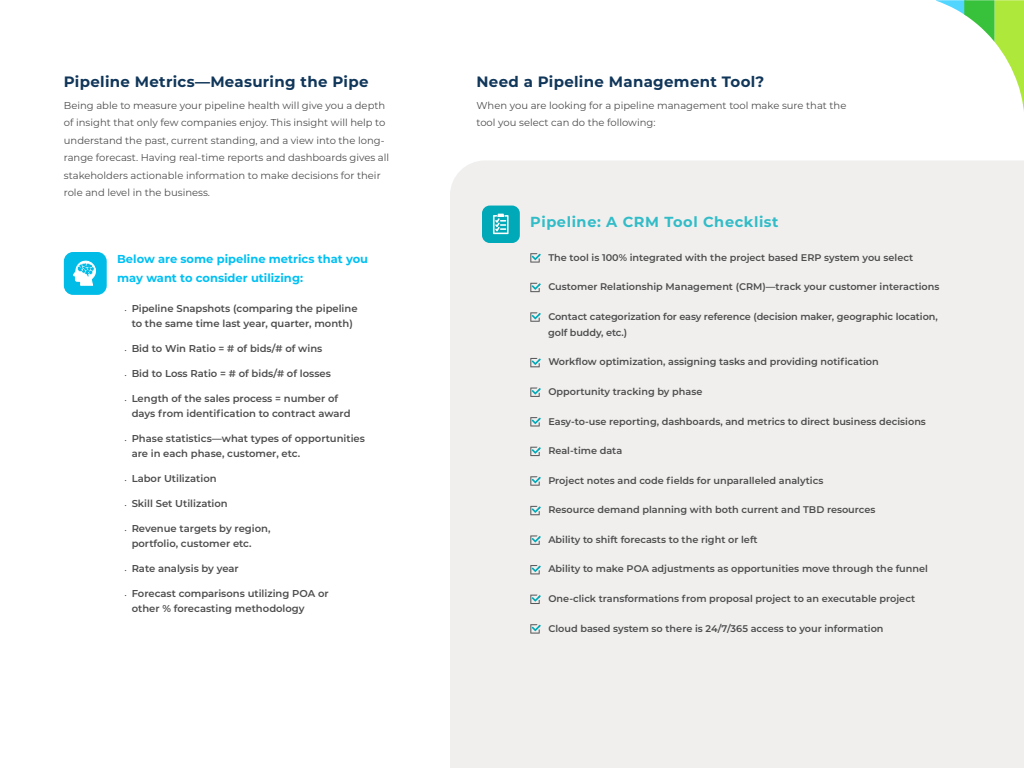
<style>
.page{position:relative;width:1024px;height:768px;background:#fff}
.page>*{position:absolute;margin:0;border:0;box-sizing:border-box;transform-origin:0 0}
.t1{font:700 15px "Montserrat";letter-spacing:.02em;color:#10365a}
.t2{font:700 14.55px "Montserrat";letter-spacing:.04em;color:#32bcc8}
.t3{font:700 11.5px/19px "Montserrat";color:#00c0f3}
.t4{font:600 10px/15px "Montserrat";color:#4d4d4d}
.t5{font:10px/17.5px "Montserrat";color:#4d4d4d}
.t6{font:600 9.7px/16px "Montserrat";color:#4d4d4d}
.s1{font-size:5.25px;color:#333}
</style>
<div class="page">
<svg style="left:936px;top:0;width:88px;height:112px"></svg>
<div style="left:450px;top:161px;width:574px;height:607px;background:#f0efee"></div>
<svg style="left:530px;top:253px;width:11px;height:10px"></svg>
<svg style="left:530px;top:283px;width:11px;height:9px"></svg>
<svg style="left:530px;top:312px;width:11px;height:10px"></svg>
<svg style="left:530px;top:358px;width:11px;height:9px"></svg>
<svg style="left:530px;top:388px;width:11px;height:9px"></svg>
<svg style="left:530px;top:417px;width:11px;height:10px"></svg>
<svg style="left:530px;top:447px;width:11px;height:9px"></svg>
<svg style="left:530px;top:476px;width:11px;height:10px"></svg>
<svg style="left:530px;top:506px;width:11px;height:9px"></svg>
<svg style="left:530px;top:535px;width:11px;height:10px"></svg>
<svg style="left:530px;top:565px;width:11px;height:9px"></svg>
<svg style="left:530px;top:595px;width:11px;height:9px"></svg>
<svg style="left:530px;top:624px;width:11px;height:10px"></svg>
<div style="left:64px;top:252px;width:43px;height:43px;background:#00bce7;border-radius:9px"></div>
<svg style="left:73px;top:260px;width:23px;height:26px"></svg>
<div style="left:482px;top:206px;width:38px;height:37px;background:#00a9b7;border-radius:8px"></div>
<svg style="left:493px;top:214px;width:16px;height:20px"></svg>
<h1 class="t1" style="left:64px;top:70px;width:306px">Pipeline Metrics—Measuring the Pipe</h1>
<p class="t5" style="left:64px;top:96px;width:327px">Being able to measure your pipeline health will give you a depth of insight that only few companies enjoy. This insight will help to understand the past, current standing, and a view into the long&shy;range forecast. Having real-time reports and dashboards gives all stakeholders actionable information to make decisions for their role and level in the business.</p>
<p class="t3" style="left:117px;top:249px;width:253px">Below are some pipeline metrics that you may want to consider utilizing:</p>
<p class="t4" style="left:125px;top:301px;width:234px;text-align:center"><span class="s1">•</span> Pipeline Snapshots (comparing the pipeline to the same time last year, quarter, month)</p>
<p class="t4" style="left:125px;top:341px;width:199px"><span class="s1">•</span> Bid to Win Ratio = # of bids/# of wins</p>
<p class="t4" style="left:125px;top:366px;width:207px"><span class="s1">•</span> Bid to Loss Ratio = # of bids/# of losses</p>
<p class="t4" style="left:132px;top:391px;width:220px;text-indent:-7px"><span class="s1">•</span> Length of the sales process = number of days from identification to contract award</p>
<p class="t4" style="left:132px;top:431px;width:235px;text-indent:-7px"><span class="s1">•</span> Phase statistics—what types of opportunities are in each phase, customer, etc.</p>
<p class="t4" style="left:125px;top:471px;width:93px"><span class="s1">•</span> Labor Utilization</p>
<p class="t4" style="left:125px;top:496px;width:104px"><span class="s1">•</span> Skill Set Utilization</p>
<p class="t4" style="left:132px;top:521px;width:140px;text-indent:-7px"><span class="s1">•</span> Revenue targets by region, portfolio, customer etc.</p>
<p class="t4" style="left:125px;top:561px;width:115px"><span class="s1">•</span> Rate analysis by year</p>
<p class="t4" style="left:132px;top:586px;width:198px;text-indent:-7px"><span class="s1">•</span> Forecast comparisons utilizing POA or other % forecasting methodology</p>
<h1 class="t1" style="left:476px;top:70px;width:289px">Need a Pipeline Management Tool?</h1>
<p class="t5" style="left:476px;top:96px;width:371px">When you are looking for a pipeline management tool make sure that the tool you select can do the following:</p>
<h2 class="t2" style="left:530px;top:211px;width:250px">Pipeline: A CRM Tool Checklist</h2>
<p class="t6" style="left:548px;top:249px;width:366px">The tool is 100% integrated with the project based ERP system you select</p>
<p class="t6" style="left:548px;top:278px;width:393px">Customer Relationship Management (CRM)—track your customer interactions</p>
<p class="t6" style="left:548px;top:308px;width:391px">Contact categorization for easy reference (decision maker, geographic location, golf buddy, etc.)</p>
<p class="t6" style="left:548px;top:353px;width:332px">Workflow optimization, assigning tasks and providing notification</p>
<p class="t6" style="left:548px;top:383px;width:156px">Opportunity tracking by phase</p>
<p class="t6" style="left:548px;top:413px;width:379px">Easy-to-use reporting, dashboards, and metrics to direct business decisions</p>
<p class="t6" style="left:548px;top:442px;width:75px">Real-time data</p>
<p class="t6" style="left:548px;top:472px;width:277px">Project notes and code fields for unparalleled analytics</p>
<p class="t6" style="left:548px;top:501px;width:329px">Resource demand planning with both current and TBD resources</p>
<p class="t6" style="left:548px;top:531px;width:211px">Ability to shift forecasts to the right or left</p>
<p class="t6" style="left:548px;top:561px;width:381px">Ability to make POA adjustments as opportunities move through the funnel</p>
<p class="t6" style="left:548px;top:590px;width:368px">One-click transformations from proposal project to an executable project</p>
<p class="t6" style="left:548px;top:620px;width:337px">Cloud based system so there is 24/7/365 access to your information</p>
</div>
